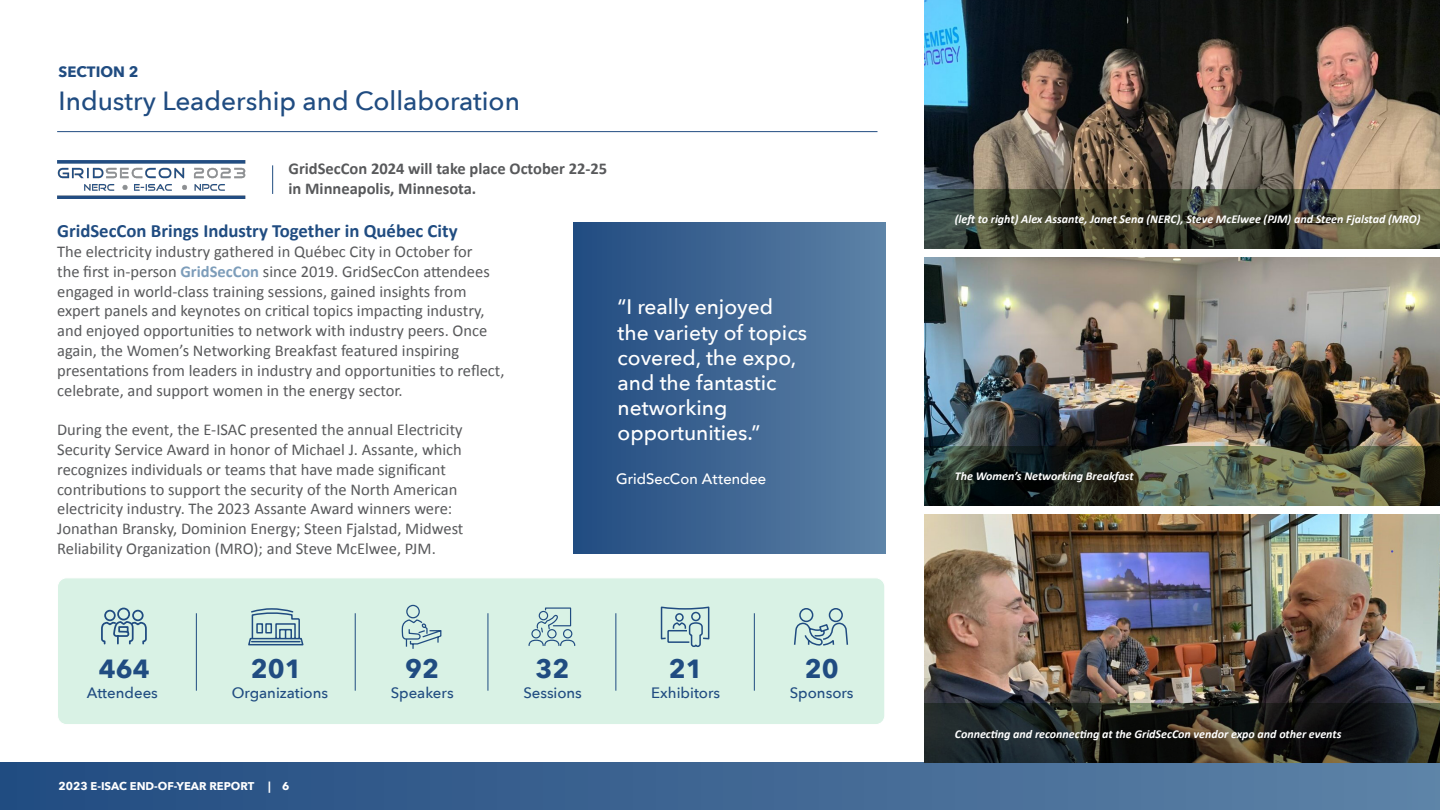
<style>
.page{position:relative;width:1440px;height:810px;background:#fff}
.page>*{position:absolute;margin:0;border:0;box-sizing:border-box;transform-origin:0 0}
.t1{font:500 26.25px "Avenir Next";color:#204c81}
.t2{font:700 26.25px "Avenir Next";color:#204c81}
.t3{font:500 21px/25.2px "Avenir Next";color:#fff}
.t4{font:700 18.75px "Calibri";color:#204c81}
.t5{font:16.5px/19.8px "Calibri";color:#58595b}
.t6{font:700 16.5px/19.8px "Calibri";color:#58595b}
.t7{font:500 15px "Avenir Next";color:#204c81}
.t8{font:500 15px "Avenir";color:#fff}
.t9{font:700 15px "Avenir Next";color:#204c81}
.t10{font:italic 700 12px "Calibri";color:#fff}
.t11{font:700 11.25px "Avenir Next";color:#fff}
.s1{font-weight:700;color:#7d9dba}
</style>
<div class="page">
<hr style="left:57px;top:131px;width:821px;height:1px;background:#204c81">
<div style="left:0;top:763px;width:1440px;height:47px;background:linear-gradient(to right,#214b80,#5d82a6)"></div>
<img style="left:57px;top:161px;width:189px;height:37px">
<div style="left:573px;top:223px;width:312px;height:331px;background:linear-gradient(to right,#214b80,#5d82a6)"></div>
<img style="left:925px;top:0;width:515px;height:189px">
<img style="left:925px;top:257px;width:515px;height:189px">
<img style="left:925px;top:514px;width:515px;height:190px">
<svg style="left:925px;top:189px;width:515px;height:59px;background:#494b38"></svg>
<svg style="left:925px;top:446px;width:515px;height:60px;background:#474e3d"></svg>
<svg style="left:925px;top:704px;width:515px;height:59px;background:#20221e"></svg>
<div style="left:58px;top:578px;width:827px;height:147px;background:#d9f2e5;border-radius:9px"></div>
<div style="left:57px;top:578px;width:828px;height:147px;border:1px solid #fff;border-radius:9px"></div>
<svg style="left:401px;top:604px;width:41px;height:45px"></svg>
<svg style="left:528px;top:607px;width:48px;height:39px"></svg>
<svg style="left:101px;top:607px;width:46px;height:38px"></svg>
<svg style="left:248px;top:608px;width:56px;height:38px"></svg>
<svg style="left:660px;top:606px;width:50px;height:41px"></svg>
<svg style="left:793px;top:608px;width:56px;height:117px"></svg>
<hr style="left:196px;top:613px;width:1px;height:78px;background:#204c81">
<hr style="left:355px;top:613px;width:1px;height:78px;background:#204c81">
<hr style="left:488px;top:613px;width:1px;height:78px;background:#204c81">
<hr style="left:616px;top:613px;width:1px;height:78px;background:#204c81">
<hr style="left:754px;top:613px;width:1px;height:78px;background:#204c81">
<svg style="left:272px;top:165px;width:1px;height:29px"></svg>
<p class="t9" style="left:59px;top:59px;width:81px">SECTION 2</p>
<h1 class="t1" style="left:59px;top:78px;width:463px">Industry Leadership and Collaboration</h1>
<p class="t6" style="left:289px;top:158px;width:320px">GridSecCon 2024 will take place October 22-25 in Minneapolis, Minnesota.</p>
<p class="t4" style="left:57px;top:218px;width:402px">GridSecCon Brings Industry Together in Québec City</p>
<p class="t5" style="left:57px;top:241px;width:449px">The electricity industry gathered in Québec City in October for<br>the first in-person <span class="s1">GridSecCon</span> since 2019. GridSecCon attendees engaged in world-class training sessions, gained insights from expert panels and keynotes on critical topics impacting industry, and enjoyed opportunities to network with industry peers. Once again, the Women’s Networking Breakfast featured inspiring presentations from leaders in industry and opportunities to reflect, celebrate, and support women in the energy sector.</p>
<p class="t5" style="left:57px;top:419px;width:408px">During the event, the E-ISAC presented the annual Electricity Security Service Award in honor of Michael J. Assante, which recognizes individuals or teams that have made significant contributions to support the security of the North American electricity industry. The 2023 Assante Award winners were:<br>Jonathan Bransky, Dominion Energy; Steen Fjalstad, Midwest Reliability Organization (MRO); and Steve McElwee, PJM.</p>
<p class="t3" style="left:618px;top:294px;width:191px">“I really enjoyed the variety of topics covered, the expo, and the fantastic networking opportunities.”</p>
<p class="t8" style="left:616px;top:465px;width:152px">GridSecCon Attendee</p>
<h1 class="t2" style="left:99px;top:646px;width:52px">464</h1>
<p class="t7" style="left:87px;top:680px;width:73px">Attendees</p>
<h1 class="t2" style="left:251px;top:646px;width:52px">201</h1>
<p class="t7" style="left:232px;top:680px;width:98px">Organizations</p>
<p class="t11" style="left:59px;top:776px;width:232px">2023 E-ISAC END-OF-YEAR REPORT | 6</p>
<h1 class="t2" style="left:405px;top:646px;width:35px">92</h1>
<p class="t7" style="left:391px;top:680px;width:64px">Speakers</p>
<h1 class="t2" style="left:536px;top:646px;width:35px">32</h1>
<p class="t7" style="left:523px;top:680px;width:60px">Sessions</p>
<h1 class="t2" style="left:669px;top:646px;width:35px">21</h1>
<p class="t7" style="left:651px;top:680px;width:70px">Exhibitors</p>
<h1 class="t2" style="left:805px;top:646px;width:35px">20</h1>
<p class="t7" style="left:790px;top:680px;width:65px">Sponsors</p>
<p class="t10" style="left:955px;top:211px;width:467px">(left to right) Alex Assante, Janet Sena (NERC), Steve McElwee (PJM) and Steen Fjalstad (MRO)</p>
<p class="t10" style="left:955px;top:468px;width:180px">The Women’s Networking Breakfast</p>
<p class="t10" style="left:955px;top:725px;width:388px">Connecting and reconnecting at the GridSecCon vendor expo and other events</p>
</div>
